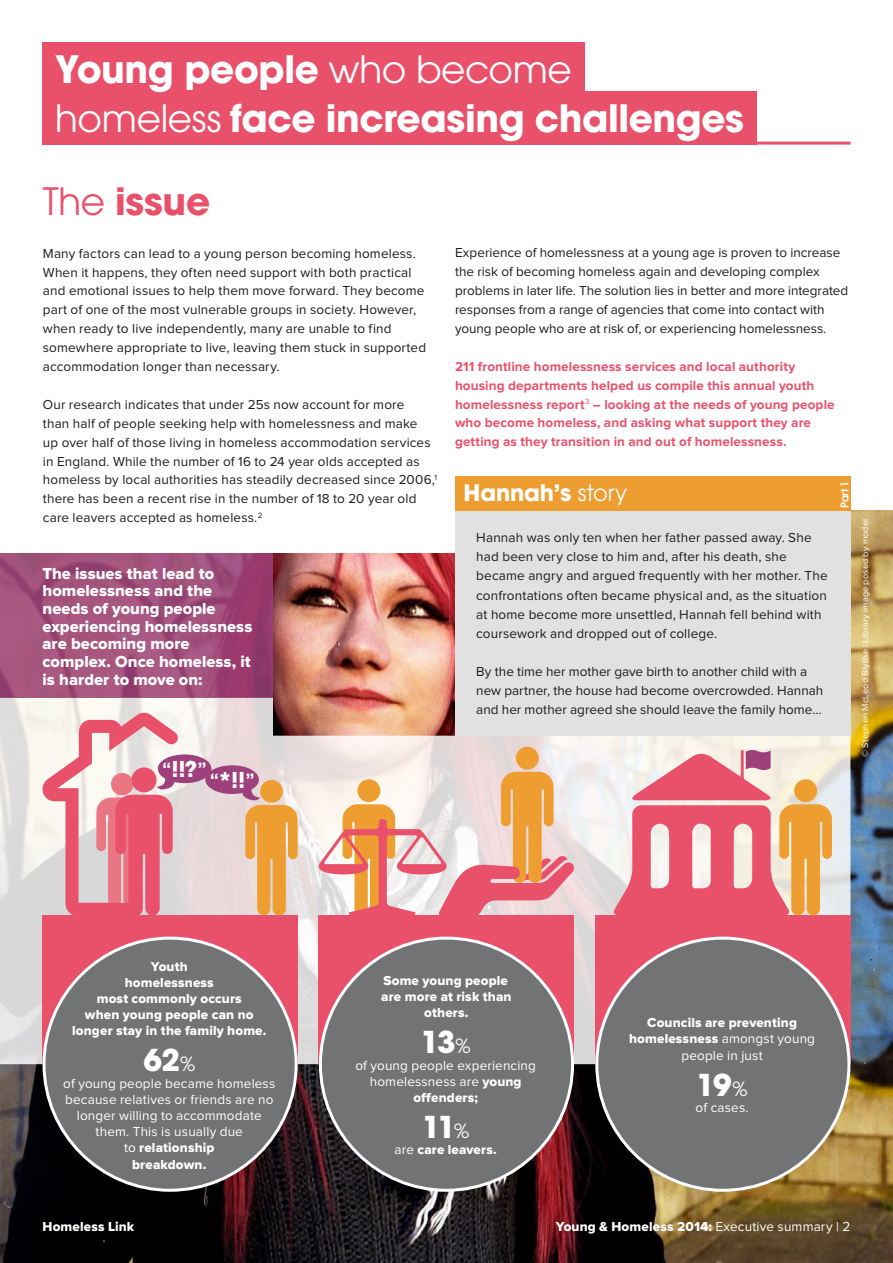
<style>
.page{position:relative;width:893px;height:1263px;background:#fff}
.page>*{position:absolute;margin:0;border:0;box-sizing:border-box;transform-origin:0 0}
.t1{font:700 37.5px "ITC Avant Garde Pro";letter-spacing:-.01em;color:#fff}
.t2{font:700 37.5px "ITC Avant Garde Pro";letter-spacing:-.005em;color:#e9516b}
.t3{font:700 30px "ITC Avant Garde Pro";letter-spacing:-.065em;color:#fff}
.t4{font:700 22.5px "ITC Avant Garde Pro";letter-spacing:-.005em;color:#fff}
.t5{font:700 21.75px "ITC Avant Garde Pro";color:#fff}
.t6{font:16.5px/17.7px "Proxima Nova Extrabld";color:#fff}
.t7{font:13.5px/18.9px "Proxima Nova";letter-spacing:.01em;color:#1b1c20}
.t8{font:13.5px/16.2px "Proxima Nova Extrabld";letter-spacing:.01em;color:#fff;text-align:center}
.t9{font:700 13.5px/18.9px "Proxima Nova";letter-spacing:.01em;color:#e9516b}
.t10{font:13.5px/16.2px "Proxima Nova";letter-spacing:.01em;color:#fff;text-align:center}
.t11{font:600 10.5px "ITC Avant Garde Pro";color:#fff}
.t12{font:9px "Proxima Nova";letter-spacing:.025em;color:#fff}
.s1{font-weight:400}
.s2{font-weight:600;font-size:19.5px}
.s3{font-weight:400;font-size:19.5px}
.s4{font-family:"Proxima Nova"}
.s5{font-family:"Proxima Nova Extrabld"}
</style>
<div class="page">
<img style="left:0;top:510px;width:893px;height:753px">
<svg style="left:0;top:697px;width:850px;height:367px"></svg>
<div style="left:0;top:0;width:455px;height:553px;background:#fff"></div>
<hr style="left:43px;top:142px;width:807px;height:3px;background:#e9516b">
<div style="left:43px;top:91px;width:714px;height:54px;background:#e9516b"></div>
<div style="left:43px;top:43px;width:542px;height:53px;background:#e9516b"></div>
<div style="left:43px;top:915px;width:255px;height:149px;background:#e9516b"></div>
<div style="left:44px;top:938px;width:252px;height:252px;background:#727374;border-radius:50%"></div>
<svg style="left:42px;top:712px;width:256px;height:204px"></svg>
<div style="left:319px;top:915px;width:255px;height:149px;background:#e9516b"></div>
<div style="left:320px;top:938px;width:253px;height:252px;background:#727374;border-radius:50%"></div>
<svg style="left:319px;top:747px;width:256px;height:169px"></svg>
<div style="left:595px;top:915px;width:255px;height:149px;background:#e9516b"></div>
<div style="left:597px;top:938px;width:252px;height:252px;background:#727374;border-radius:50%"></div>
<svg style="left:614px;top:750px;width:218px;height:166px"></svg>
<svg style="left:0;top:553px;width:273px;height:144px;fill:#a4547d"></svg>
<div style="left:455px;top:510px;width:395px;height:226px;background:#e2e1e1"></div>
<div style="left:455px;top:476px;width:395px;height:34px;background:#ee9d30"></div>
<h1 class="t1" style="left:55px;top:44px;width:518px">Young people <span class="s1">who become</span></h1>
<h1 class="t1" style="left:55px;top:93px;width:690px"><span class="s1">homeless</span> face increasing challenges</h1>
<h1 class="t2" style="left:43px;top:176px;width:169px"><span class="s1">The</span> issue</h1>
<p class="t7" style="left:43px;top:244px;width:385px">Many factors can lead to a young person becoming homeless.<br>When it happens, they often need support with both practical and emotional issues to help them move forward. They become part of one of the most vulnerable groups in society. However, when ready to live independently, many are unable to find somewhere appropriate to live, leaving them stuck in supported accommodation longer than necessary.</p>
<p class="t7" style="left:43px;top:395px;width:396px">Our research indicates that under 25s now account for more<br>than half of people seeking help with homelessness and make<br>up over half of those living in homeless accommodation services in England. While the number of 16 to 24 year olds accepted as homeless by local authorities has steadily decreased since 2006,<sup>1 </sup>there has been a recent rise in the number of 18 to 20 year old care leavers accepted as homeless.<sup>2</sup></p>
<p class="t6" style="left:43px;top:565px;width:211px">The issues that lead to homelessness and the needs of young people experiencing homelessness are becoming more complex. Once homeless, it is harder to move on:</p>
<h3 class="t5" style="left:162px;top:754px;width:46px"><span class="s2">“</span>!!?<span class="s2">”</span></h3>
<h3 class="t5" style="left:210px;top:765px;width:47px"><span class="s2">“</span>*!!<span class="s2">”</span></h3>
<p class="t7" style="left:455px;top:244px;width:395px">Experience of homelessness at a young age is proven to increase the risk of becoming homeless again and developing complex problems in later life. The solution lies in better and more integrated responses from a range of agencies that come into contact with young people who are at risk of, or experiencing homelessness.</p>
<p class="t9" style="left:455px;top:357px;width:381px">211 frontline homelessness services and local authority housing departments helped us compile this annual youth homelessness report<sup>3</sup> – looking at the needs of young people who become homeless, and asking what support they are getting as they transition in and out of homelessness.</p>
<h3 class="t4" style="left:463px;top:478px;width:165px">Hannah’s <span class="s1">story</span></h3>
<p class="t11" style="left:838px;top:508px;width:29px;rotate:-90deg">Part 1</p>
<p class="t7" style="left:476px;top:529px;width:353px">Hannah was only ten when her father passed away. She had been very close to him and, after his death, she became angry and argued frequently with her mother. The confrontations often became physical and, as the situation at home become more unsettled, Hannah fell behind with coursework and dropped out of college.</p>
<p class="t7" style="left:476px;top:663px;width:349px">By the time her mother gave birth to another child with a new partner, the house had become overcrowded. Hannah and her mother agreed she should leave the family home…</p>
<p class="t12" style="left:861px;top:757px;width:240px;rotate:-90deg">© Stephen McLeod Blythe | Library image posed by model</p>
<p class="t8" style="left:72px;top:958px;width:196px">Youth<br>homelessness<br>most commonly occurs<br>when young people can no longer stay in the family home.</p>
<h2 class="t3" style="left:143px;top:1040px;width:53px">62<span class="s3">%</span></h2>
<p class="t10" style="left:63px;top:1075px;width:214px">of young people became homeless because relatives or friends are no longer willing to accommodate them. This is usually due</p>
<p class="t8" style="left:124px;top:1140px;width:92px"><span class="s4">to</span> relationship breakdown.</p>
<p class="t8" style="left:381px;top:973px;width:132px">Some young people are more at risk than others.</p>
<h2 class="t3" style="left:421px;top:1022px;width:51px">13<span class="s3">%</span></h2>
<p class="t10" style="left:355px;top:1057px;width:182px">of young people experiencing homelessness are <span class="s5">young</span></p>
<p class="t8" style="left:413px;top:1090px;width:66px">offenders;</p>
<h2 class="t3" style="left:422px;top:1107px;width:48px">11<span class="s3">%</span></h2>
<p class="t8" style="left:395px;top:1142px;width:104px"><span class="s4">are</span> care leavers.</p>
<p class="t8" style="left:629px;top:1015px;width:187px">Councils are preventing homelessness <span class="s4">amongst young</span></p>
<p class="t10" style="left:681px;top:1047px;width:83px">people in just</p>
<h2 class="t3" style="left:696px;top:1064px;width:53px">19<span class="s3">%</span></h2>
<p class="t10" style="left:696px;top:1100px;width:55px">of cases.</p>
<p class="t8" style="left:43px;top:1219px;width:93px">Homeless Link</p>
<p class="t8" style="left:556px;top:1219px;width:296px">Young &amp; Homeless 2014: <span class="s4">Executive summary | 2</span></p>
</div>
